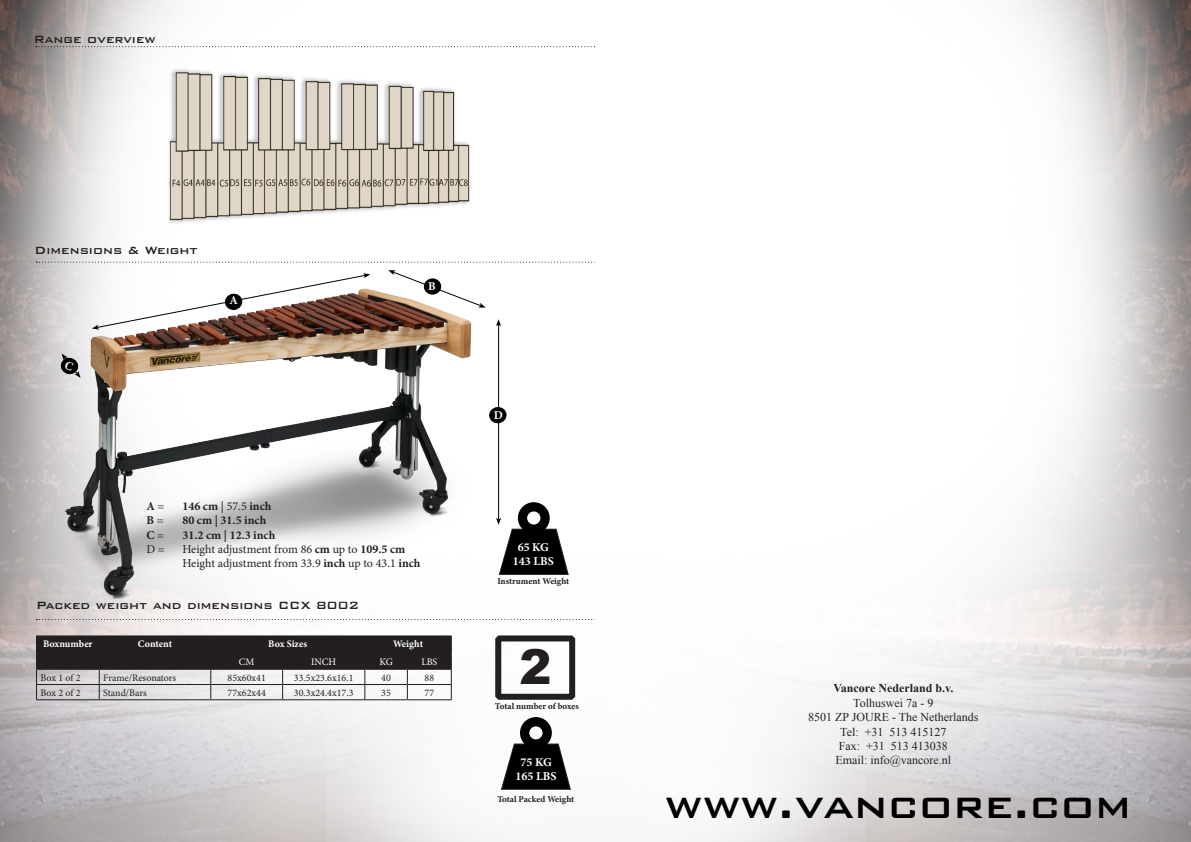
<style>
.page{position:relative;width:1191px;height:842px;background:#fff}
.page>*{position:absolute;margin:0;border:0;box-sizing:border-box;transform-origin:0 0}
.t1{font:500 48px "Bank Gothic BT";color:#000}
.t2{font:900 48px "Arial";color:#231f20}
.t3{font:500 14px "Bank Gothic BT";color:#231f20}
.t4{font:12px "Times New Roman";color:#231f20}
.t5{font:12px "Minion Pro";letter-spacing:-.005em;color:#231f20}
.t6{font:700 12px "Minion Pro";color:#231f20}
.t7{font:700 12px "Minion Pro";color:#fff}
.t8{font:700 12px "Times New Roman";color:#231f20}
.t9{font:10px "Minion Pro";color:#231f20}
.t10{font:700 10px "Minion Pro";letter-spacing:-.005em;color:#fff}
.t11{font:10px "Minion Pro";color:#fff}
.t12{font:700 9px "Minion Pro";letter-spacing:-.005em;color:#231f20}
.s1{font-weight:400}
.s2{font-weight:700}
</style>
<div class="page">
<img style="left:0;top:0;width:595px;height:842px">
<img style="left:0;top:268px;width:533px;height:361px">
<svg style="left:36px;top:262px;width:559px;height:1px"></svg>
<svg style="left:36px;top:46px;width:559px;height:1px"></svg>
<svg style="left:37px;top:619px;width:558px;height:1px"></svg>
<hr style="left:498px;top:325px;width:1px;height:194px;background:#000">
<svg style="left:496px;top:319px;width:5px;height:7px"></svg>
<svg style="left:388px;top:270px;width:98px;height:38px"></svg>
<div style="left:495px;top:635px;width:80px;height:65px;border:6px solid #231f20"></div>
<svg style="left:501px;top:717px;width:69px;height:72px"></svg>
<hr style="left:36px;top:635px;width:63px;height:1px;background:#231f20">
<hr style="left:99px;top:635px;width:112px;height:1px;background:#231f20">
<hr style="left:211px;top:635px;width:72px;height:1px;background:#231f20">
<hr style="left:283px;top:635px;width:82px;height:1px;background:#231f20">
<hr style="left:365px;top:635px;width:42px;height:1px;background:#231f20">
<hr style="left:407px;top:635px;width:45px;height:1px;background:#231f20">
<svg style="left:36px;top:636px;width:416px;height:63px"></svg>
<hr style="left:36px;top:699px;width:63px;height:1px;background:#231f20">
<hr style="left:99px;top:699px;width:112px;height:1px;background:#231f20">
<hr style="left:211px;top:699px;width:72px;height:1px;background:#231f20">
<hr style="left:283px;top:699px;width:82px;height:1px;background:#231f20">
<hr style="left:365px;top:699px;width:42px;height:1px;background:#231f20">
<hr style="left:407px;top:699px;width:45px;height:1px;background:#231f20">
<svg style="left:92px;top:273px;width:278px;height:57px"></svg>
<div style="left:424px;top:279px;width:17px;height:15px;background:#000;border-radius:50%"></div>
<div style="left:424px;top:278px;width:17px;height:17px;border:1px solid #000;border-radius:50%"></div>
<svg style="left:489px;top:407px;width:17px;height:17px"></svg>
<svg style="left:496px;top:502px;width:72px;height:73px"></svg>
<img style="left:34px;top:54px;width:532px;height:184px">
<img style="left:691px;top:0;width:500px;height:842px">
<svg style="left:59px;top:353px;width:22px;height:25px"></svg>
<p class="t3" style="left:34px;top:32px;width:123px">Range overview</p>
<p class="t3" style="left:34px;top:243px;width:165px">Dimensions &amp; Weight</p>
<p class="t7" style="left:230px;top:292px;width:10px">A</p>
<p class="t7" style="left:428px;top:278px;width:9px">B</p>
<p class="t6" style="left:146px;top:497px;width:20px">A <span class="s1">=</span></p>
<p class="t6" style="left:182px;top:497px;width:91px">146 cm <span class="s1">| 57.5</span> inch</p>
<p class="t6" style="left:146px;top:512px;width:19px">B <span class="s1">=</span></p>
<p class="t6" style="left:182px;top:512px;width:85px">80 cm | 31.5 inch</p>
<p class="t6" style="left:146px;top:526px;width:19px">C <span class="s1">=</span></p>
<p class="t6" style="left:182px;top:526px;width:94px">31.2 cm | 12.3 inch</p>
<p class="t5" style="left:146px;top:541px;width:20px">D =</p>
<p class="t5" style="left:182px;top:541px;width:224px">Height adjustment from 86 <span class="s2">cm</span> up to <span class="s2">109.5 cm</span></p>
<p class="t5" style="left:182px;top:555px;width:240px">Height adjustment from 33.9 <span class="s2">inch</span> up to 43.1 <span class="s2">inch</span></p>
<p class="t3" style="left:36px;top:598px;width:325px">Packed weight and dimensions CCX 8002</p>
<p class="t10" style="left:43px;top:637px;width:51px">Boxnumber</p>
<p class="t10" style="left:138px;top:637px;width:36px">Content</p>
<p class="t10" style="left:268px;top:637px;width:41px">Box Sizes</p>
<p class="t10" style="left:393px;top:637px;width:31px">Weight</p>
<p class="t11" style="left:239px;top:655px;width:17px">CM</p>
<p class="t11" style="left:311px;top:655px;width:27px">INCH</p>
<p class="t11" style="left:379px;top:655px;width:15px">KG</p>
<p class="t11" style="left:421px;top:655px;width:17px">LBS</p>
<p class="t9" style="left:40px;top:671px;width:42px">Box 1 of 2</p>
<p class="t9" style="left:103px;top:671px;width:74px">Frame/Resonators</p>
<p class="t9" style="left:227px;top:671px;width:40px">85x60x41</p>
<p class="t9" style="left:294px;top:671px;width:61px">33.5x23.6x16.1</p>
<p class="t9" style="left:381px;top:671px;width:11px">40</p>
<p class="t9" style="left:424px;top:671px;width:11px">88</p>
<p class="t9" style="left:40px;top:686px;width:42px">Box 2 of 2</p>
<p class="t9" style="left:103px;top:686px;width:45px">Stand/Bars</p>
<p class="t9" style="left:227px;top:686px;width:40px">77x62x44</p>
<p class="t9" style="left:294px;top:686px;width:61px">30.3x24.4x17.3</p>
<p class="t9" style="left:381px;top:686px;width:11px">35</p>
<p class="t9" style="left:424px;top:686px;width:11px">77</p>
<p class="t7" style="left:494px;top:406px;width:11px">D</p>
<p class="t7" style="left:517px;top:538px;width:33px">65 KG</p>
<p class="t7" style="left:513px;top:553px;width:42px">143 LBS</p>
<p class="t12" style="left:497px;top:575px;width:73px">Instrument Weight</p>
<p class="t2" style="left:519px;top:632px;width:34px">2</p>
<p class="t12" style="left:495px;top:699px;width:85px">Total number of boxes</p>
<p class="t7" style="left:520px;top:753px;width:33px">75 KG</p>
<p class="t7" style="left:515px;top:768px;width:42px">165 LBS</p>
<p class="t12" style="left:497px;top:792px;width:78px">Total Packed Weight</p>
<p class="t8" style="left:833px;top:680px;width:122px">Vancore Nederland b.v.</p>
<p class="t4" style="left:853px;top:695px;width:82px">Tolhuswei 7a - 9</p>
<p class="t4" style="left:808px;top:709px;width:172px">8501 ZP JOURE - The Netherlands</p>
<p class="t4" style="left:840px;top:723px;width:108px">Tel: +31 513 415127</p>
<p class="t4" style="left:839px;top:738px;width:111px">Fax: +31 513 413038</p>
<p class="t4" style="left:835px;top:752px;width:117px">Email: info@vancore.nl</p>
<p class="t1" style="left:664px;top:778px;width:468px">www.vancore.com</p>
</div>
